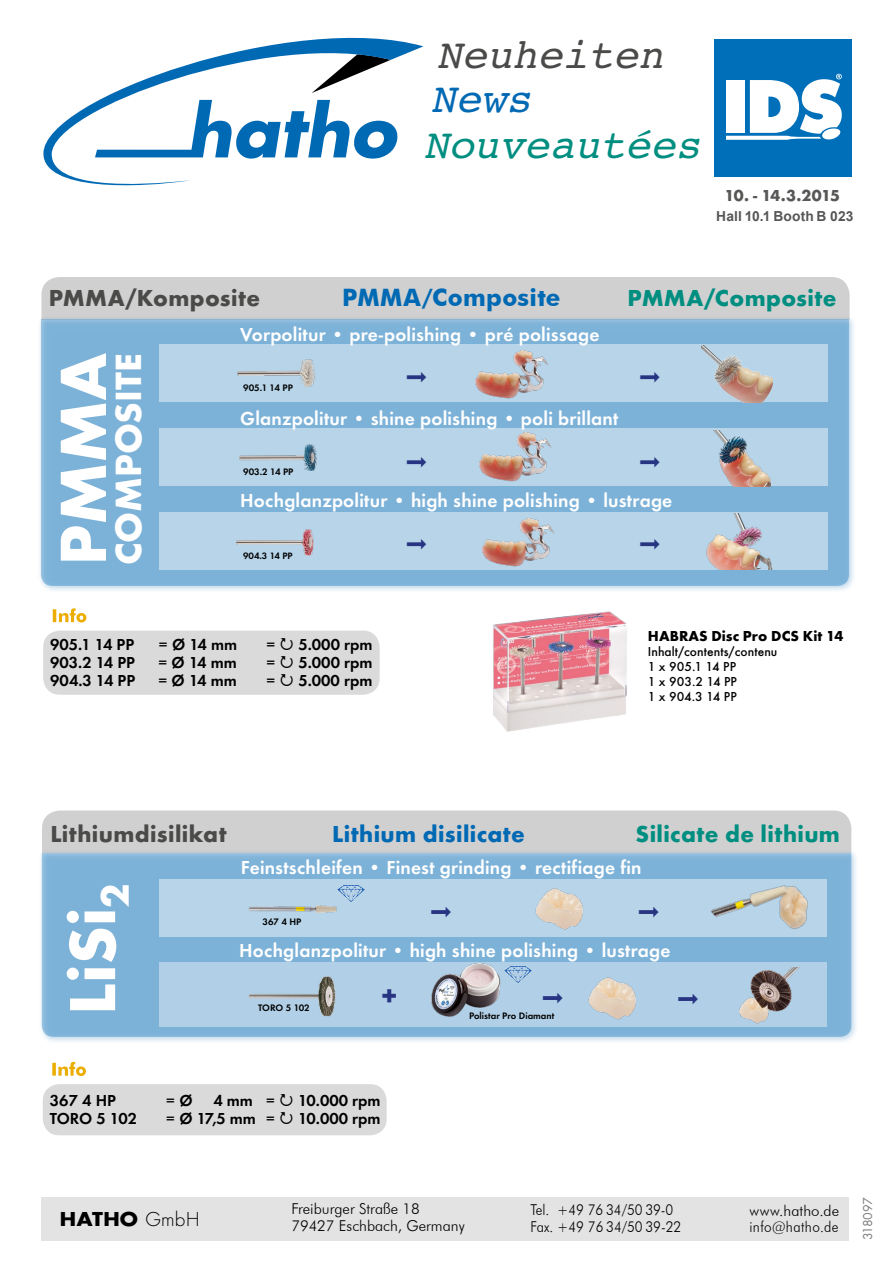
<style>
.page{position:relative;width:893px;height:1263px;background:#fff}
.page>*{position:absolute;margin:0;border:0;box-sizing:border-box;transform-origin:0 0}
.t1{font:700 67.8px "Function";color:#fff}
.t2{font:700 67.65px "Function";color:#fff}
.t3{font:italic 42px "Courier";color:#008e81}
.t4{font:italic 42px "Courier";color:#4a4a49}
.t5{font:italic 42px "Courier";color:#0069b4}
.t6{font:700 37.95px "Function";color:#fff}
.t7{font:800 27px "Function";color:#283583}
.t8{font:700 24px "Function";letter-spacing:.02em;color:#008e81}
.t9{font:700 24px "Function";letter-spacing:.02em;color:#4a4a49}
.t10{font:700 24px "Function";letter-spacing:.02em;color:#0069b4}
.t11{font:700 24px "Futura BT";letter-spacing:.015em;color:#0069b4}
.t12{font:700 21px "Function";letter-spacing:-.015em;color:#000;scale:1.1 1}
.t13{font:600 19.5px "Function";letter-spacing:.01em;color:#fff}
.t14{font:600 16.5px "Function";color:#000}
.t15{font:700 16.5px "Function";letter-spacing:-.045em;color:#575756}
.t16{font:300 15px/16.5px "Futura BT";color:#000}
.t17{font:300 15px/16.5px "Futura BT";color:#000;scale:.9 1}
.t18{font:300 15px/16.5px "Futura BT";letter-spacing:.025em;color:#000}
.t19{font:700 15px "Function";color:#000}
.t20{font:700 13.8px "Arial";letter-spacing:.01em;color:#575756}
.t21{font:500 13.5px/15px "Function";color:#000}
.t22{font:13.5px "Function";letter-spacing:-.04em;color:#7c7b7b}
.t23{font:600 9.75px "Function";color:#000}
.t24{font:600 9.6px "Function";color:#000}
.s1{font-weight:300}
</style>
<div class="page">
<div style="left:42px;top:810px;width:809px;height:39px;background:#d0d0d0"></div>
<div style="left:41px;top:277px;width:809px;height:38px;background:#d0d0d0"></div>
<div style="left:37px;top:315px;width:819px;height:278px;background:#0069b4;opacity:.25"></div>
<div style="left:41px;top:319px;width:808px;height:267px;background:#7db2d8"></div>
<div style="left:41px;top:1197px;width:807px;height:43px;background:#e3e3e3"></div>
<div style="left:159px;top:345px;width:669px;height:57px;background:#b7d4e9"></div>
<div style="left:159px;top:428px;width:669px;height:58px;background:#b7d4e9"></div>
<img style="left:702px;top:346px;width:70px;height:56px">
<div style="left:159px;top:513px;width:669px;height:57px;background:#b7d4e9"></div>
<img style="left:709px;top:430px;width:61px;height:57px">
<img style="left:236px;top:529px;width:78px;height:26px">
<img style="left:706px;top:513px;width:67px;height:57px">
<img style="left:237px;top:360px;width:78px;height:27px">
<img style="left:239px;top:444px;width:78px;height:27px">
<img style="left:473px;top:350px;width:76px;height:53px">
<img style="left:479px;top:432px;width:72px;height:50px">
<img style="left:480px;top:518px;width:76px;height:53px">
<div style="left:38px;top:849px;width:821px;height:195px;background:#0069b4;opacity:.25"></div>
<svg style="left:42px;top:853px;width:809px;height:184px;background:#7fb3d8"></svg>
<div style="left:159px;top:879px;width:668px;height:58px;background:#b7d4e9"></div>
<img style="left:249px;top:905px;width:88px;height:8px">
<img style="left:711px;top:843px;width:136px;height:137px">
<div style="left:159px;top:962px;width:668px;height:64px;background:#b1d0e7"></div>
<img style="left:249px;top:976px;width:87px;height:40px">
<img style="left:428px;top:961px;width:77px;height:56px">
<img style="left:535px;top:888px;width:48px;height:42px">
<img style="left:739px;top:967px;width:61px;height:57px">
<img style="left:588px;top:977px;width:48px;height:43px">
<img style="left:493px;top:611px;width:134px;height:121px">
<div style="left:714px;top:39px;width:137px;height:137px;background:#006fb9"></div>
<svg style="left:726px;top:74px;width:116px;height:66px"></svg>
<svg style="left:43px;top:38px;width:380px;height:148px"></svg>
<svg style="left:53px;top:608px;width:33px;height:14px"></svg>
<div style="left:43px;top:631px;width:337px;height:64px;background:#dadada;border-radius:17px"></div>
<img style="left:504px;top:967px;width:28px;height:17px">
<svg style="left:52px;top:1062px;width:34px;height:14px"></svg>
<div style="left:43px;top:1084px;width:344px;height:51px;background:#dadada;border-radius:17px"></div>
<img style="left:337px;top:885px;width:28px;height:17px">
<h3 class="t4" style="left:437px;top:22px;width:228px">Neuheiten</h3>
<h3 class="t5" style="left:431px;top:67px;width:102px">News</h3>
<h3 class="t3" style="left:423px;top:112px;width:279px">Nouveautées</h3>
<p class="t15" style="left:725px;top:186px;width:117px">10. - 14.3.2015</p>
<p class="t20" style="left:716px;top:207px;width:139px">Hall 10.1 Booth B 023</p>
<p class="t9" style="left:49px;top:284px;width:213px">PMMA/Komposite</p>
<p class="t11" style="left:342px;top:283px;width:220px">PMMA/Composite</p>
<p class="t8" style="left:628px;top:284px;width:210px">PMMA/Composite</p>
<h1 class="t1" style="left:43px;top:565px;width:214px;rotate:-90deg">PMMA</h1>
<h3 class="t6" style="left:106px;top:565px;width:214px;rotate:-90deg">COMPOSITE</h3>
<p class="t13" style="left:240px;top:323px;width:361px">Vorpolitur • pre-polishing • pré polissage</p>
<p class="t23" style="left:243px;top:382px;width:51px">905.1 14 PP</p>
<p class="t13" style="left:240px;top:407px;width:380px">Glanzpolitur • shine polishing • poli brillant</p>
<p class="t23" style="left:243px;top:465px;width:52px">903.2 14 PP</p>
<p class="t13" style="left:240px;top:489px;width:434px">Hochglanzpolitur • high shine polishing • lustrage</p>
<p class="t24" style="left:243px;top:551px;width:51px">904.3 14 PP</p>
<p class="t14" style="left:50px;top:635px;width:86px">905.1 14 PP</p>
<p class="t14" style="left:159px;top:635px;width:80px">= Ø 14 mm</p>
<p class="t14" style="left:266px;top:635px;width:11px">=</p>
<p class="t14" style="left:298px;top:635px;width:76px">5.000 rpm</p>
<p class="t14" style="left:50px;top:653px;width:86px">903.2 14 PP</p>
<p class="t14" style="left:158px;top:653px;width:80px">= Ø 14 mm</p>
<p class="t14" style="left:266px;top:653px;width:11px">=</p>
<p class="t14" style="left:298px;top:653px;width:76px">5.000 rpm</p>
<p class="t14" style="left:50px;top:671px;width:87px">904.3 14 PP</p>
<p class="t14" style="left:158px;top:671px;width:80px">= Ø 14 mm</p>
<p class="t14" style="left:266px;top:671px;width:11px">=</p>
<p class="t14" style="left:298px;top:671px;width:76px">5.000 rpm</p>
<p class="t19" style="left:648px;top:627px;width:197px">HABRAS Disc Pro DCS Kit 14</p>
<p class="t21" style="left:648px;top:644px;width:131px">Inhalt/contents/contenu<br>1 x 905.1 14 PP<br>1 x 903.2 14 PP<br>1 x 904.3 14 PP</p>
<p class="t9" style="left:50px;top:819px;width:178px">Lithiumdisilikat</p>
<p class="t10" style="left:332px;top:819px;width:194px">Lithium disilicate</p>
<p class="t8" style="left:635px;top:819px;width:206px">Silicate de lithium</p>
<h2 class="t2" style="left:53px;top:1015px;width:133px;rotate:-90deg">LiSi<sub>2</sub></h2>
<p class="t13" style="left:241px;top:856px;width:403px">Feinstschleifen • Finest grinding • rectifiage fin</p>
<p class="t23" style="left:263px;top:916px;width:40px">367 4 HP</p>
<p class="t13" style="left:239px;top:939px;width:433px">Hochglanzpolitur • high shine polishing • lustrage</p>
<p class="t23" style="left:258px;top:1002px;width:53px">TORO 5 102</p>
<h3 class="t7" style="left:380px;top:980px;width:21px">+</h3>
<p class="t23" style="left:469px;top:1010px;width:87px">Polistar Pro Diamant</p>
<p class="t14" style="left:50px;top:1090px;width:68px">367 4 HP</p>
<p class="t14" style="left:166px;top:1090px;width:111px">= Ø 4 mm =</p>
<p class="t14" style="left:298px;top:1090px;width:84px">10.000 rpm</p>
<p class="t14" style="left:50px;top:1108px;width:89px">TORO 5 102</p>
<p class="t14" style="left:166px;top:1108px;width:111px">= Ø 17,5 mm =</p>
<p class="t14" style="left:298px;top:1108px;width:84px">10.000 rpm</p>
<p class="t12" style="left:60px;top:1207px;width:129px">HATHO <span class="s1">GmbH</span></p>
<p class="t16" style="left:291px;top:1201px;width:175px">Freiburger Straße 18<br>79427 Eschbach, Germany</p>
<p class="t17" style="left:531px;top:1202px;width:169px">Tel. +49 76 34/50 39-0<br>Fax. +49 76 34/50 39-22</p>
<p class="t18" style="left:750px;top:1202px;width:91px">www.hatho.de info@hatho.de</p>
<p class="t22" style="left:860px;top:1240px;width:45px;rotate:-90deg">318097</p>
</div>
